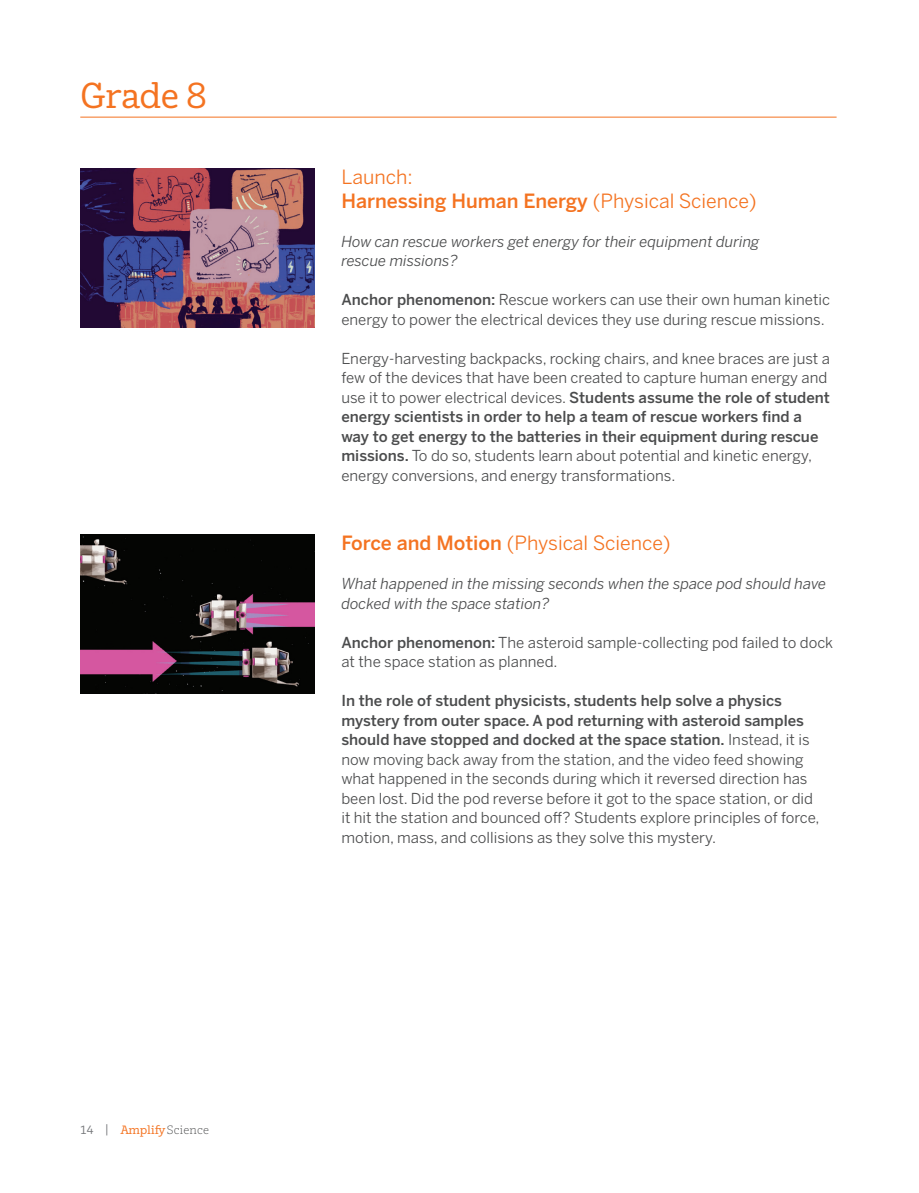
<style>
.page{position:relative;width:919px;height:1193px;background:#fff}
.page>*{position:absolute;margin:0;border:0;box-sizing:border-box;transform-origin:0 0}
.t1{font:36px "Amplify";letter-spacing:-.015em;color:#f47321}
.t2{font:19.5px/23.4px "Benton Sans";color:#f47321}
.t3{font:15px/19.5px "Benton Sans";color:#4b4c4d}
.t4{font:italic 15px/19.5px "Benton Sans";color:#4b4c4d}
.t5{font:300 12px "Amplify";letter-spacing:.015em;color:#4b4c4d}
.s1{font-weight:400;color:#76787b}
.s2{color:#f47321}
.s3{font-weight:500}
</style>
<div class="page">
<img style="left:80px;top:169px;width:234px;height:159px">
<img style="left:80px;top:535px;width:234px;height:159px">
<hr style="left:80px;top:117px;width:756px;height:1px;background:#f47321">
<h1 class="t1" style="left:80px;top:74px;width:128px">Grade 8</h1>
<p class="t5" style="left:80px;top:1122px;width:130px"><span class="s1">14 |</span> <span class="s2">¬</span>Science</p>
<h2 class="t2" style="left:341px;top:165px;width:416px">Launch:<br><span class="s3">Harnessing Human Energy</span> (Physical Science)</h2>
<p class="t4" style="left:341px;top:231px;width:420px">How can rescue workers get energy for their equipment during rescue missions?</p>
<p class="t3" style="left:341px;top:290px;width:490px"><span class="s3">Anchor phenomenon:</span> Rescue workers can use their own human kinetic energy to power the electrical devices they use during rescue missions.</p>
<p class="t3" style="left:341px;top:348px;width:490px">Energy-harvesting backpacks, rocking chairs, and knee braces are just a few of the devices that have been created to capture human energy and use it to power electrical devices. <span class="s3">Students assume the role of student energy scientists in order to help a team of rescue workers find a way to get energy to the batteries in their equipment during rescue missions.</span> To do so, students learn about potential and kinetic energy, energy conversions, and energy transformations.</p>
<h2 class="t2" style="left:341px;top:531px;width:330px"><span class="s3">Force and Motion</span> (Physical Science)</h2>
<p class="t4" style="left:341px;top:574px;width:486px">What happened in the missing seconds when the space pod should have docked with the space station?</p>
<p class="t3" style="left:341px;top:632px;width:493px"><span class="s3">Anchor phenomenon:</span> The asteroid sample-collecting pod failed to dock at the space station as planned.</p>
<p class="t3" style="left:341px;top:691px;width:479px"><span class="s3">In the role of student physicists, students help solve a physics mystery from outer space. A pod returning with asteroid samples should have stopped and docked at the space station.</span> Instead, it is now moving back away from the station, and the video feed showing what happened in the seconds during which it reversed direction has been lost. Did the pod reverse before it got to the space station, or did it hit the station and bounced off? Students explore principles of force, motion, mass, and collisions as they solve this mystery.</p>
</div>
